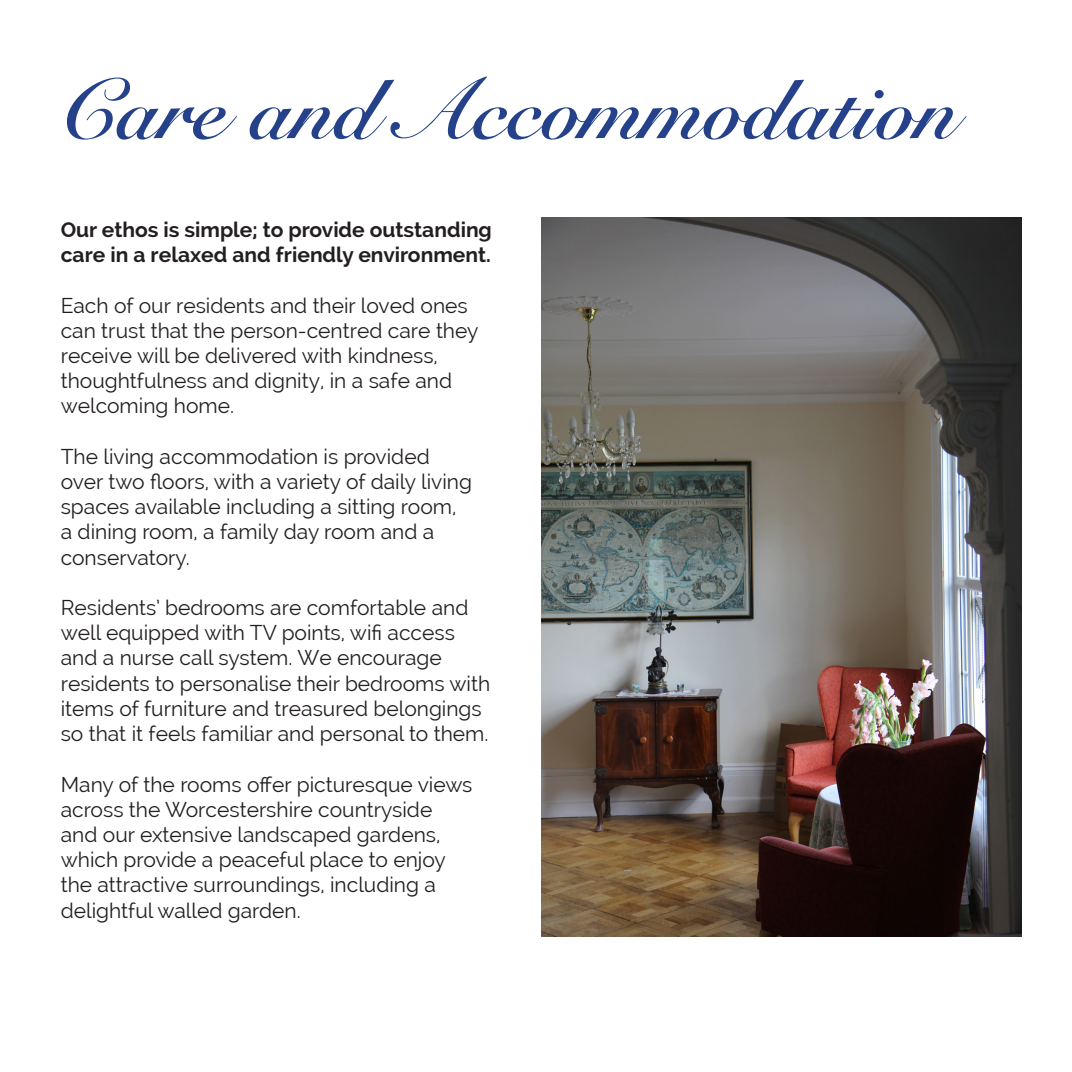
<style>
.page{position:relative;width:1072px;height:1072px;background:#fff}
.page>*{position:absolute;margin:0;border:0;box-sizing:border-box;transform-origin:0 0}
.t1{font:700 84px "Snell Roundhand";color:#24418a}
.t2{font:21px/25.2px "Raleway";color:#231f20}
.t3{font:700 21px/25.2px "Raleway";color:#231f20}
</style>
<div class="page">
<img style="left:542px;top:217px;width:479px;height:719px">
<p class="t1" style="left:61px;top:38px;width:897px">Care and Accommodation</p>
<p class="t3" style="left:61px;top:217px;width:433px">Our ethos is simple; to provide outstanding care in a relaxed and friendly environment.</p>
<p class="t2" style="left:61px;top:292px;width:408px">Each of our residents and their loved ones</p>
<p class="t2" style="left:61px;top:318px;width:419px">can trust that the person-centred care they receive will be delivered with kindness, thoughtfulness and dignity, in a safe and welcoming home.</p>
<p class="t2" style="left:61px;top:444px;width:413px">The living accommodation is provided over two floors, with a variety of daily living spaces available including a sitting room, a dining room, a family day room and a conservatory.</p>
<p class="t2" style="left:61px;top:595px;width:431px">Residents’ bedrooms are comfortable and well equipped with TV points, wifi access and a nurse call system. We encourage residents to personalise their bedrooms with items of furniture and treasured belongings so that it feels familiar and personal to them.</p>
<p class="t2" style="left:61px;top:771px;width:413px">Many of the rooms offer picturesque views across the Worcestershire countryside and our extensive landscaped gardens, which provide a peaceful place to enjoy the attractive surroundings, including a delightful walled garden.</p>
</div>
